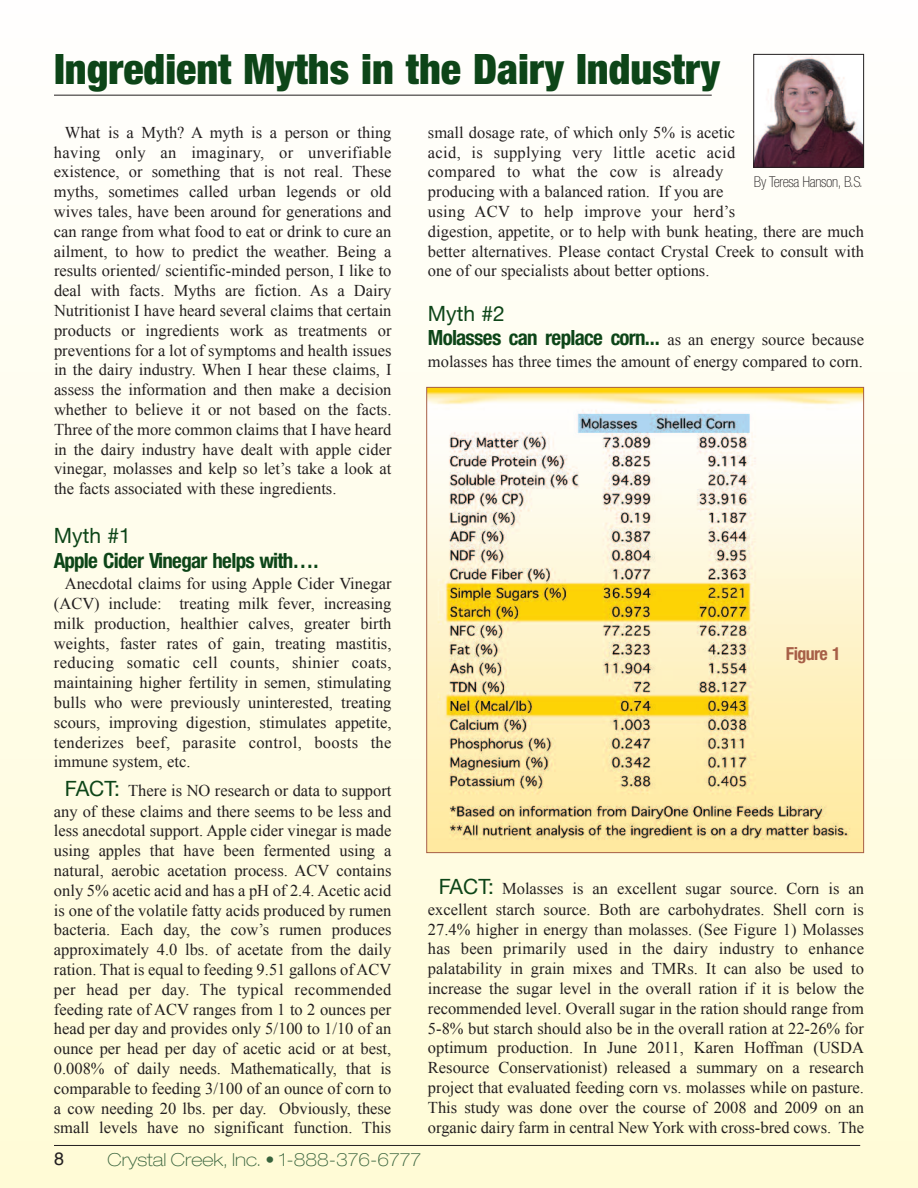
<style>
.page{position:relative;width:918px;height:1188px;background:#fff}
.page>*{position:absolute;margin:0;border:0;box-sizing:border-box;transform-origin:0 0}
.t1{font:900 condensed 42px "Helvetica Neue";color:#0d4518}
.t2{font:700 condensed 21px/24.5px "Helvetica Neue";letter-spacing:-.035em;color:#0d4518}
.t3{font:21px "Helvetica Neue";color:#0d4518}
.t4{font:100 expanded 18px "Helvetica Neue";color:#38633c}
.t5{font:700 condensed 18px "Helvetica Neue";letter-spacing:-.035em;color:#a75f47}
.t6{font:18px "Helvetica";color:#231f20}
.t7{font:16.5px/19.8px "Times New Roman";color:#231f20;text-align:justify}
.t8{font:100 condensed 15px "Helvetica Neue";letter-spacing:-.025em;color:#231f20}
.s1{font-weight:400;font-stretch:normal}
.s2{font-family:"Times New Roman";font-weight:400;font-stretch:normal;font-size:16.5px;color:#231f20}
.s3{font-family:"Helvetica Neue";font-size:21px;color:#0d4518}
</style>
<div class="page">
<div style="left:0;top:0;width:918px;height:1188px;background:linear-gradient(to bottom,#fffefd,#fffbd5)"></div>
<hr style="left:54px;top:95px;width:658px;height:1px;background:#231f20">
<img style="left:755px;top:56px;width:107px;height:110px">
<div style="left:753px;top:54px;width:111px;height:114px;border:1px solid #231f20"></div>
<hr style="left:54px;top:1145px;width:806px;height:1px;background:#231f20">
<img style="left:428px;top:389px;width:434px;height:462px">
<h1 class="t1" style="left:54px;top:54px;width:668px">Ingredient Myths in the Dairy Industry</h1>
<p class="t7" style="left:428px;top:122px;width:438px;text-align:left">small dosage rate, of which only 5% is acetic<br>acid, is supplying very little acetic acid<br>compared to what the cow is already<br>producing with a balanced ration. If you are<br>using ACV to help improve your herd’s<br>digestion, appetite, or to help with bunk heating, there are much better alternatives. Please contact Crystal Creek to consult with one of our specialists about better options.</p>
<p class="t2" style="left:428px;top:303px;width:438px"><span class="s1">Myth #2<br></span>Molasses can replace corn... <span class="s2">as an energy source because</span></p>
<p class="t7" style="left:428px;top:352px;width:436px">molasses has three times the amount of energy compared to corn.</p>
<p class="t7" style="left:54px;top:122px;width:339px;text-indent:11px">What is a Myth? A myth is a person or thing having only an imaginary, or unverifiable existence, or something that is not real. These myths, sometimes called urban legends or old wives tales, have been around for generations and can range from what food to eat or drink to cure an ailment, to how to predict the weather. Being a results oriented/ scientific-minded person, I like to deal with facts. Myths are fiction. As a Dairy Nutritionist I have heard several claims that certain products or ingredients work as treatments or preventions for a lot of symptoms and health issues in the dairy industry. When I hear these claims, I assess the information and then make a decision whether to believe it or not based on the facts.<br>Three of the more common claims that I have heard in the dairy industry have dealt with apple cider vinegar, molasses and kelp so let’s take a look at the facts associated with these ingredients.</p>
<p class="t3" style="left:54px;top:523px;width:78px">Myth #1</p>
<p class="t2" style="left:54px;top:550px;width:266px">Apple Cider Vinegar helps with….</p>
<p class="t7" style="left:54px;top:574px;width:339px;text-indent:11px">Anecdotal claims for using Apple Cider Vinegar (ACV) include: treating milk fever, increasing milk production, healthier calves, greater birth weights, faster rates of gain, treating mastitis, reducing somatic cell counts, shinier coats, maintaining higher fertility in semen, stimulating bulls who were previously uninterested, treating scours, improving digestion, stimulates appetite, tenderizes beef, parasite control, boosts the immune system, etc.</p>
<p class="t7" style="left:54px;top:780px;width:339px;text-indent:11px"><span class="s3">FACT:</span> There is NO research or data to support any of these claims and there seems to be less and less anecdotal support. Apple cider vinegar is made using apples that have been fermented using a natural, aerobic acetation process. ACV contains only 5% acetic acid and has a pH of 2.4. Acetic acid is one of the volatile fatty acids produced by rumen bacteria. Each day, the cow’s rumen produces approximately 4.0 lbs. of acetate from the daily ration. That is equal to feeding 9.51 gallons of ACV per head per day. The typical recommended feeding rate of ACV ranges from 1 to 2 ounces per head per day and provides only 5/100 to 1/10 of an ounce per head per day of acetic acid or at best, 0.008% of daily needs. Mathematically, that is comparable to feeding 3/100 of an ounce of corn to a cow needing 20 lbs. per day. Obviously, these small levels have no significant function. This</p>
<p class="t8" style="left:754px;top:176px;width:110px">By Teresa Hanson, B.S.</p>
<p class="t5" style="left:786px;top:647px;width:57px">Figure 1</p>
<p class="t7" style="left:428px;top:878px;width:438px;text-indent:11px"><span class="s3">FACT:</span> Molasses is an excellent sugar source. Corn is an excellent starch source. Both are carbohydrates. Shell corn is 27.4% higher in energy than molasses. (See Figure 1) Molasses has been primarily used in the dairy industry to enhance palatability in grain mixes and TMRs. It can also be used to increase the sugar level in the overall ration if it is below the recommended level. Overall sugar in the ration should range from 5-8% but starch should also be in the overall ration at 22-26% for optimum production. In June 2011, Karen Hoffman (USDA Resource Conservationist) released a summary on a research project that evaluated feeding corn vs. molasses while on pasture.<br>This study was done over the course of 2008 and 2009 on an organic dairy farm in central New York with cross-bred cows. The</p>
<p class="t6" style="left:54px;top:1151px;width:12px">8</p>
<p class="t4" style="left:108px;top:1153px;width:315px">Crystal Creek, Inc. • 1-888-376-6777</p>
</div>
